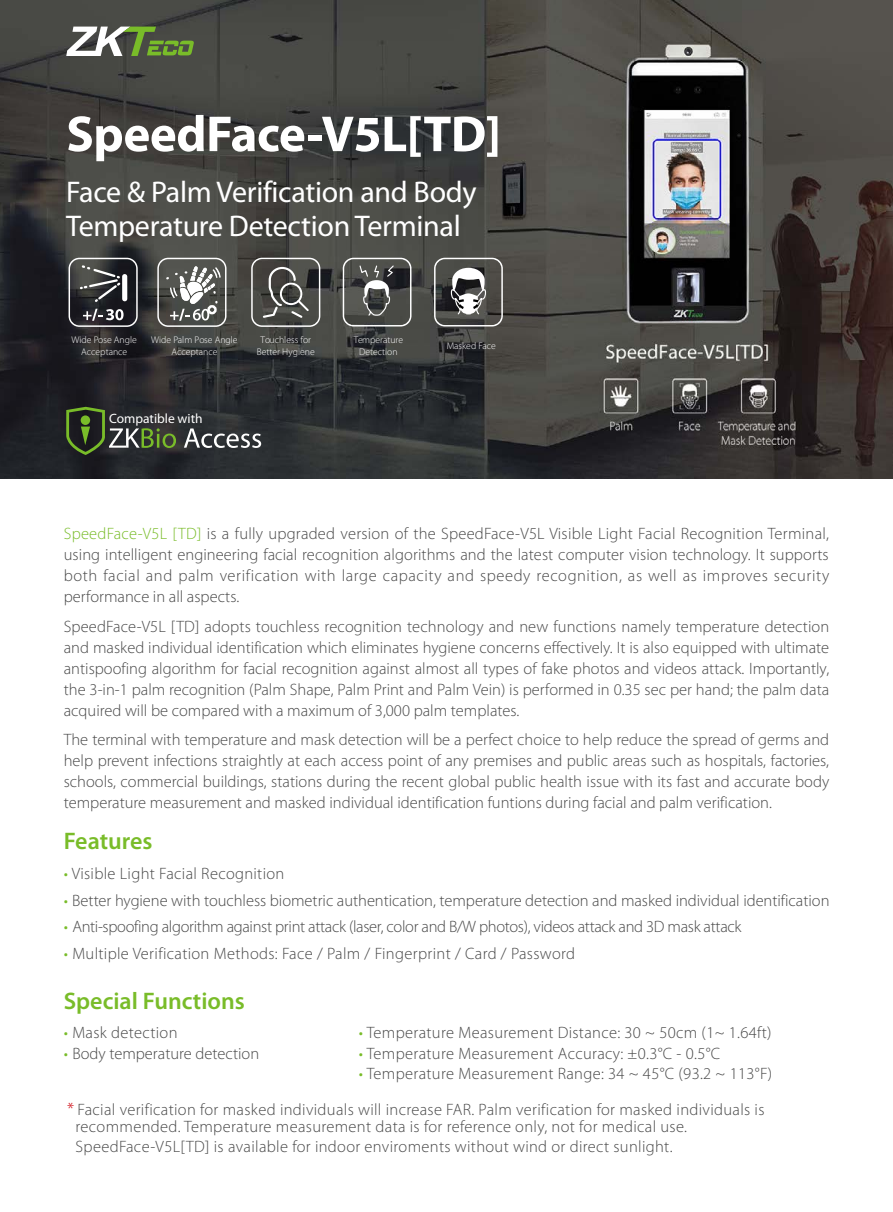
<style>
.page{position:relative;width:893px;height:1212px;background:#fff}
.page>*{position:absolute;margin:0;border:0;box-sizing:border-box;transform-origin:0 0}
.t1{font:700 51px "Myriad Pro";letter-spacing:-.01em;color:#fff}
.t2{font:30px/34.2px "Myriad Pro";letter-spacing:-.01em;color:#fff}
.t3{font:600 24px "Myriad Pro";color:#79bc29}
.t4{font:300 16.5px/21px "Myriad Pro";letter-spacing:.02em;color:#484848;text-align:justify}
.t5{font:300 16.5px/26.5px "Myriad Pro";color:#484848}
.t6{font:13.5px "Myriad Pro";color:#fff}
.t7{font:300 9.75px/11.7px "Myriad Pro";color:#fff;text-align:center}
.s1{color:#79bc29}
.s2{font-weight:700;color:#79bc29}
.s3{font-size:18px;color:#d0121b}
</style>
<div class="page">
<img style="left:0;top:0;width:893px;height:478px">
<svg style="left:66px;top:27px;width:128px;height:29px"></svg>
<svg style="left:66px;top:407px;width:110px;height:48px;background:#3b4532"></svg>
<svg style="left:184px;top:428px;width:77px;height:20px"></svg>
<svg style="left:157px;top:258px;width:69px;height:69px"></svg>
<div style="left:207px;top:305px;width:10px;height:9px;border:7px solid #fff;border-radius:50%"></div>
<svg style="left:69px;top:258px;width:69px;height:69px;background:#4e4e51"></svg>
<svg style="left:251px;top:258px;width:69px;height:69px;background:#5f5f5b"></svg>
<svg style="left:343px;top:258px;width:68px;height:68px;background:#5d5e5c"></svg>
<svg style="left:434px;top:258px;width:69px;height:68px"></svg>
<h1 class="t1" style="left:66px;top:101px;width:436px">SpeedFace-V5L[TD]</h1>
<h2 class="t2" style="left:66px;top:174px;width:412px">Face &amp; Palm Verification and Body<br>Temperature Detection Terminal</h2>
<p class="t7" style="left:72px;top:334px;width:67px">Wide Pose Angle<br>Acceptance</p>
<p class="t7" style="left:257px;top:334px;width:59px">Touchless for<br>Better Hygiene</p>
<p class="t7" style="left:354px;top:334px;width:51px">Temperature<br>Detection</p>
<p class="t7" style="left:447px;top:340px;width:51px">Masked Face</p>
<p class="t7" style="left:151px;top:334px;width:88px">Wide Palm Pose Angle<br>Acceptance</p>
<p class="t6" style="left:109px;top:410px;width:95px">Compatible with</p>
<p class="t4" style="left:64px;top:523px;width:767px"><span class="s1">SpeedFace-V5L [TD]</span> is a fully upgraded version of the SpeedFace-V5L Visible Light Facial Recognition Terminal, using intelligent engineering facial recognition algorithms and the latest computer vision technology. It supports both facial and palm verification with large capacity and speedy recognition, as well as improves security performance in all aspects.</p>
<p class="t4" style="left:64px;top:615px;width:767px">SpeedFace-V5L [TD] adopts touchless recognition technology and new functions namely temperature detection and masked individual identification which eliminates hygiene concerns effectively. It is also equipped with ultimate antispoofing algorithm for facial recognition against almost all types of fake photos and videos attack. Importantly, the 3-in-1 palm recognition (Palm Shape, Palm Print and Palm Vein) is performed in 0.35 sec per hand; the palm data acquired will be compared with a maximum of 3,000 palm templates.</p>
<p class="t4" style="left:64px;top:729px;width:767px">The terminal with temperature and mask detection will be a perfect choice to help reduce the spread of germs and help prevent infections straightly at each access point of any premises and public areas such as hospitals, factories, schools, commercial buildings, stations during the recent global public health issue with its fast and accurate body temperature measurement and masked individual identification funtions during facial and palm verification.</p>
<h3 class="t3" style="left:64px;top:826px;width:90px">Features</h3>
<p class="t5" style="left:64px;top:860px;width:767px"><span class="s2">·</span> Visible Light Facial Recognition<br><span class="s2">·</span> Better hygiene with touchless biometric authentication, temperature detection and masked individual identification <span class="s2">·</span> Anti-spoofing algorithm against print attack (laser, color and B/W photos), videos attack and 3D mask attack<br><span class="s2">·</span> Multiple Verification Methods: Face / Palm / Fingerprint / Card / Password</p>
<h3 class="t3" style="left:64px;top:985px;width:182px">Special Functions</h3>
<p class="t5" style="left:64px;top:1022px;width:197px;line-height:20.5px"><span class="s2">·</span> Mask detection<br><span class="s2">·</span> Body temperature detection</p>
<p class="t4" style="left:359px;top:1022px;width:415px;line-height:20.5px;text-align:left"><span class="s2">·</span> Temperature Measurement Distance: 30 ~ 50cm (1~ 1.64ft) <span class="s2">·</span> Temperature Measurement Accuracy: ±0.3°C - 0.5°C<br><span class="s2">·</span> Temperature Measurement Range: 34 ~ 45°C (93.2 ~ 113°F)</p>
<p class="t4" style="left:76px;top:1100px;width:690px;line-height:17.2px;text-indent:-9px"><span class="s3">*</span> Facial verification for masked individuals will increase FAR. Palm verification for masked individuals is recommended. Temperature measurement data is for reference only, not for medical use.</p>
<p class="t4" style="left:76px;top:1136px;width:598px">SpeedFace-V5L[TD] is available for indoor enviroments without wind or direct sunlight.</p>
</div>
